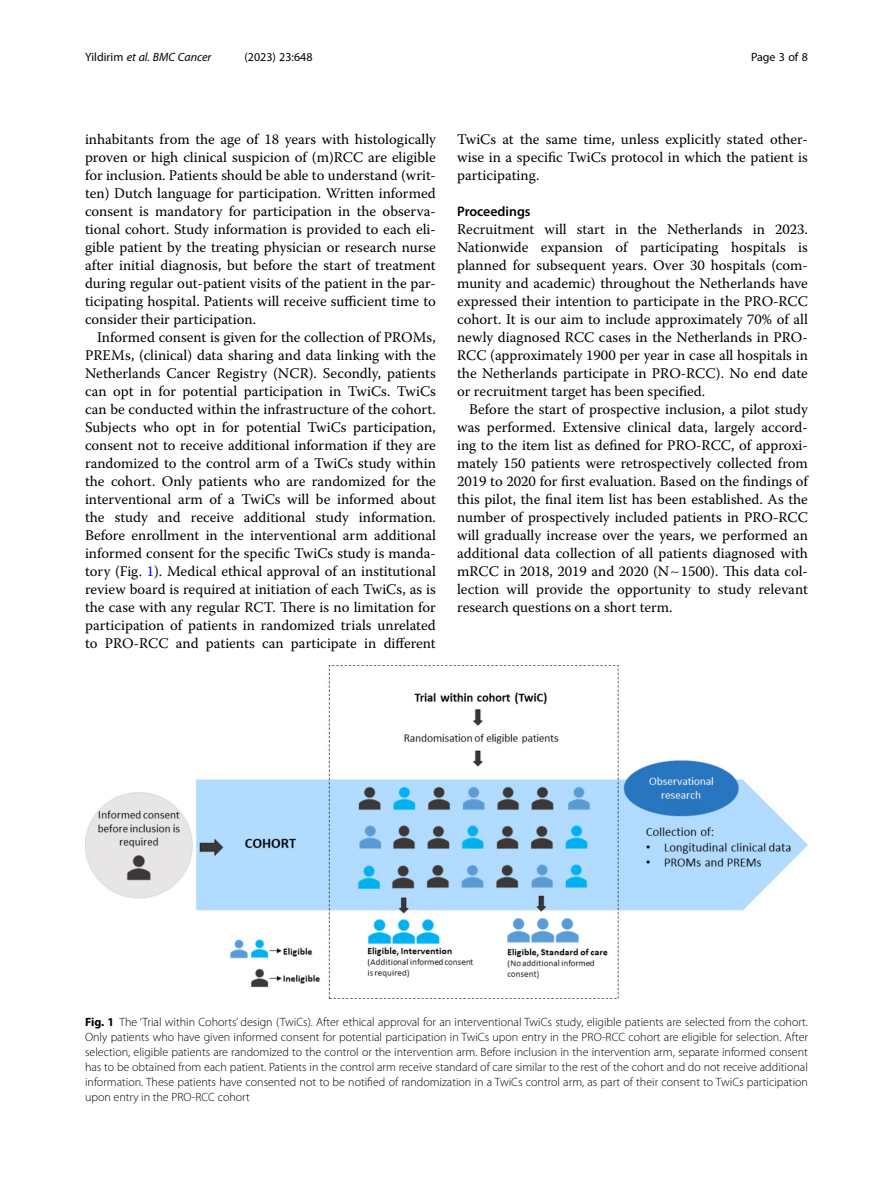
<style>
.page{position:relative;width:893px;height:1191px;background:#fff}
.page>*{position:absolute;margin:0;border:0;box-sizing:border-box;transform-origin:0 0}
.Body_Text_Indent{font:14.7px/18px "Warnock Pro";color:#000;text-align:justify}
.Body_Text{font:14.7px/18px "Warnock Pro";color:#000;text-align:justify}
.Head_2{font:600 13.8px "Myriad Pro";color:#000}
.Figure_Caption{font:300 12px/15px "Myriad Pro";color:#000;text-align:justify}
.t1{font:italic 12px "Myriad Pro";color:#000}
.t2{font:12px "Myriad Pro";color:#000}
.s1{font-style:normal}
.s2{color:#00f}
.s3{font-weight:700}
</style>
<div class="page">
<img style="left:85px;top:665px;width:723px;height:334px">
<p class="t1" style="left:85px;top:50px;width:128px"><span class="s1">Yildirim</span> et al. BMC Cancer</p>
<p class="t2" style="left:245px;top:50px;width:70px">(2023) 23:648</p>
<p class="t2" style="left:751px;top:50px;width:58px">Page 3 of 8</p>
<p class="Body_Text" style="left:85px;top:130px;width:352px">inhabitants from the age of 18 years with histologically proven or high clinical suspicion of (m)RCC are eligible for inclusion. Patients should be able to understand (writ&shy;ten) Dutch language for participation. Written informed consent is mandatory for participation in the observa&shy;tional cohort. Study information is provided to each eli&shy;gible patient by the treating physician or research nurse after initial diagnosis, but before the start of treatment during regular out-patient visits of the patient in the par&shy;ticipating hospital. Patients will receive sufficient time to consider their participation.</p>
<p class="Body_Text_Indent" style="left:85px;top:328px;width:352px;text-indent:12px">Informed consent is given for the collection of PROMs, PREMs, (clinical) data sharing and data linking with the Netherlands Cancer Registry (NCR). Secondly, patients can opt in for potential participation in TwiCs. TwiCs can be conducted within the infrastructure of the cohort.<br>Subjects who opt in for potential TwiCs participation, consent not to receive additional information if they are randomized to the control arm of a TwiCs study within the cohort. Only patients who are randomized for the interventional arm of a TwiCs will be informed about the study and receive additional study information.<br>Before enrollment in the interventional arm additional informed consent for the specific TwiCs study is manda&shy;tory (Fig. <span class="s2">1</span>). Medical ethical approval of an institutional review board is required at initiation of each TwiCs, as is the case with any regular RCT. There is no limitation for participation of patients in randomized trials unrelated to PRO-RCC and patients can participate in different</p>
<p class="Body_Text_Indent" style="left:457px;top:130px;width:352px">TwiCs at the same time, unless explicitly stated other&shy;wise in a specific TwiCs protocol in which the patient is participating.</p>
<p class="Head_2" style="left:457px;top:203px;width:75px">Proceedings</p>
<p class="Body_Text" style="left:457px;top:220px;width:352px">Recruitment will start in the Netherlands in 2023.<br>Nationwide expansion of participating hospitals is planned for subsequent years. Over 30 hospitals (com&shy;munity and academic) throughout the Netherlands have expressed their intention to participate in the PRO-RCC cohort. It is our aim to include approximately 70% of all newly diagnosed RCC cases in the Netherlands in PRO-RCC (approximately 1900 per year in case all hospitals in the Netherlands participate in PRO-RCC). No end date or recruitment target has been specified.</p>
<p class="Body_Text_Indent" style="left:457px;top:400px;width:352px;text-indent:12px">Before the start of prospective inclusion, a pilot study was performed. Extensive clinical data, largely accord&shy;ing to the item list as defined for PRO-RCC, of approxi&shy;mately 150 patients were retrospectively collected from 2019 to 2020 for first evaluation. Based on the findings of this pilot, the final item list has been established. As the number of prospectively included patients in PRO-RCC will gradually increase over the years, we performed an additional data collection of all patients diagnosed with mRCC in 2018, 2019 and 2020 (N 1500). This data col&shy;lection will provide the opportunity to study relevant research questions on a short term.</p>
<p class="Figure_Caption" style="left:85px;top:1014px;width:724px"><span class="s3">Fig. 1</span> The ‘Trial within Cohorts’ design (TwiCs). After ethical approval for an interventional TwiCs study, eligible patients are selected from the cohort.<br>Only patients who have given informed consent for potential participation in TwiCs upon entry in the PRO-RCC cohort are eligible for selection. After selection, eligible patients are randomized to the control or the intervention arm. Before inclusion in the intervention arm, separate informed consent has to be obtained from each patient. Patients in the control arm receive standard of care similar to the rest of the cohort and do not receive additional information. These patients have consented not to be notified of randomization in a TwiCs control arm, as part of their consent to TwiCs participation upon entry in the PRO-RCC cohort</p>
</div>
